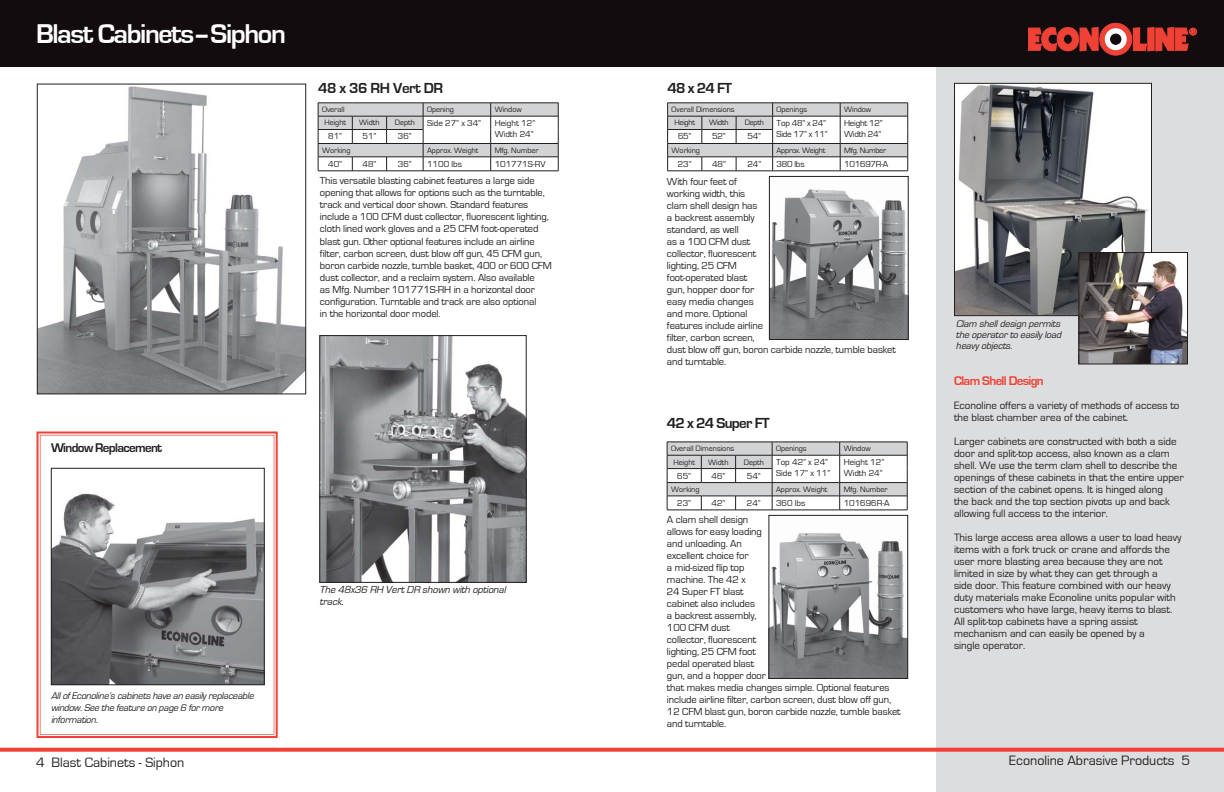
<style>
.page{position:relative;width:1224px;height:792px;background:#fff}
.page>*{position:absolute;margin:0;border:0;box-sizing:border-box;transform-origin:0 0}
.t1{font:700 28px "Eurostile";letter-spacing:-.05em;color:#fff}
.t2{font:700 15px "Eurostile";letter-spacing:-.05em;color:#231f20}
.t3{font:700 15px "Eurostile";letter-spacing:-.025em;color:#231f20}
.t4{font:14px "Eurostile";color:#231f20}
.t5{font:700 13px "Eurostile";letter-spacing:-.05em;color:#231f20}
.t6{font:700 13px "Eurostile";letter-spacing:-.05em;color:#ef4135}
.t7{font:11px/12px "Eurostile";color:#231f20}
.t8{font:10.5px/12px "Eurostile";letter-spacing:-.01em;color:#231f20}
.t9{font:italic 10.5px/12px "Eurostile";color:#231f20}
.t10{font:italic 10px/12px "Eurostile";color:#231f20}
.t11{font:9px/10.8px "Eurostile";color:#231f20}
.t12{font:9px/10.8px "Eurostile";letter-spacing:-.025em;color:#231f20}
.t13{font:8px "Eurostile";color:#231f20}
.t14{font:8px "Eurostile";letter-spacing:-.025em;color:#231f20}
</style>
<div class="page">
<div style="left:0;top:0;width:612px;height:67px;background:#130c0e"></div>
<div style="left:936px;top:9px;width:288px;height:783px;background:#dcddde"></div>
<div style="left:612px;top:0;width:612px;height:67px;background:#130c0e"></div>
<svg style="left:37px;top:431px;width:241px;height:307px;background:#f58e87"></svg>
<svg style="left:40px;top:435px;width:234px;height:300px"></svg>
<img style="left:53px;top:470px;width:210px;height:213px">
<div style="left:51px;top:468px;width:214px;height:217px;border:1px solid #231f20"></div>
<svg style="left:318px;top:103px;width:241px;height:68px"></svg>
<hr style="left:318px;top:171px;width:105px;height:1px;background:#231f20">
<hr style="left:423px;top:171px;width:68px;height:1px;background:#231f20">
<hr style="left:491px;top:171px;width:67px;height:1px;background:#231f20">
<img style="left:321px;top:337px;width:203px;height:244px">
<div style="left:319px;top:335px;width:207px;height:248px;border:1px solid #231f20"></div>
<svg style="left:667px;top:442px;width:241px;height:68px"></svg>
<hr style="left:667px;top:510px;width:173px;height:1px;background:#231f20">
<hr style="left:840px;top:510px;width:67px;height:1px;background:#231f20">
<img style="left:771px;top:533px;width:135px;height:144px">
<div style="left:769px;top:515px;width:139px;height:164px;border:1px solid #231f20"></div>
<img style="left:771px;top:189px;width:136px;height:149px">
<div style="left:769px;top:176px;width:140px;height:164px;border:1px solid #231f20"></div>
<svg style="left:667px;top:103px;width:242px;height:68px"></svg>
<hr style="left:668px;top:171px;width:172px;height:1px;background:#231f20">
<hr style="left:840px;top:171px;width:68px;height:1px;background:#231f20">
<svg style="left:954px;top:83px;width:198px;height:233px;background:#909193"></svg>
<svg style="left:0;top:748px;width:1224px;height:4px;background:#ef4d42"></svg>
<img style="left:1080px;top:254px;width:106px;height:108px">
<div style="left:1078px;top:252px;width:110px;height:112px;border:1px solid #231f20"></div>
<svg style="left:1028px;top:23px;width:169px;height:32px;background:#96352f"></svg>
<div style="left:1190px;top:28px;width:6px;height:7px;border:1px solid #ef4135;border-radius:50%"></div>
<div style="left:1189px;top:28px;width:8px;height:7px;border:1px solid #ef4135;border-radius:50%"></div>
<div style="left:1110px;top:34px;width:11px;height:11px;background:#130c0e;border-radius:50%"></div>
<img style="left:39px;top:86px;width:265px;height:306px">
<div style="left:37px;top:84px;width:269px;height:310px;border:1px solid #231f20"></div>
<h1 class="t1" style="left:36px;top:20px;width:251px">Blast Cabinets–Siphon</h1>
<p class="t5" style="left:51px;top:441px;width:113px">Window Replacement</p>
<p class="t10" style="left:51px;top:690px;width:206px">AllofEconoline’s cabinets have an easily replaceable window.See the feature on page 6 formore information.</p>
<h3 class="t4" style="left:36px;top:756px;width:150px">4 Blast Cabinets - Siphon</h3>
<h2 class="t3" style="left:318px;top:81px;width:127px">48 x 36 RH Vert DR</h2>
<p class="t13" style="left:322px;top:106px;width:24px">Overall</p>
<p class="t13" style="left:427px;top:106px;width:28px">Opening</p>
<p class="t13" style="left:495px;top:106px;width:29px">Window</p>
<p class="t13" style="left:324px;top:119px;width:23px">Height</p>
<p class="t13" style="left:359px;top:119px;width:22px">Width</p>
<p class="t13" style="left:395px;top:119px;width:22px">Depth</p>
<p class="t11" style="left:427px;top:118px;width:56px">Side 27” x 34”</p>
<p class="t11" style="left:495px;top:118px;width:42px">Height 12”</p>
<p class="t11" style="left:328px;top:131px;width:15px">81”</p>
<p class="t11" style="left:363px;top:131px;width:15px">51”</p>
<p class="t11" style="left:398px;top:131px;width:15px">36”</p>
<p class="t11" style="left:495px;top:129px;width:40px">Width 24”</p>
<p class="t13" style="left:322px;top:146px;width:30px">Working</p>
<p class="t13" style="left:427px;top:146px;width:53px">Approx. Weight</p>
<p class="t13" style="left:495px;top:146px;width:46px">Mfg. Number</p>
<p class="t11" style="left:328px;top:159px;width:15px">40”</p>
<p class="t11" style="left:363px;top:159px;width:15px">48”</p>
<p class="t11" style="left:398px;top:159px;width:15px">36”</p>
<p class="t11" style="left:427px;top:159px;width:36px">1100 lbs</p>
<p class="t11" style="left:495px;top:159px;width:52px">101771S-RV</p>
<h2 class="t2" style="left:668px;top:81px;width:66px">48 x 24 FT</h2>
<p class="t13" style="left:672px;top:106px;width:65px">Overall Dimensions</p>
<p class="t13" style="left:777px;top:106px;width:32px">Openings</p>
<p class="t13" style="left:844px;top:106px;width:29px">Window</p>
<p class="t13" style="left:674px;top:119px;width:22px">Height</p>
<p class="t13" style="left:709px;top:119px;width:21px">Width</p>
<p class="t13" style="left:745px;top:119px;width:21px">Depth</p>
<p class="t12" style="left:777px;top:118px;width:53px">Top 48” x 24”<br>Side 17” x 11”</p>
<p class="t12" style="left:844px;top:118px;width:40px">Height 12”</p>
<p class="t11" style="left:678px;top:131px;width:15px">65”</p>
<p class="t11" style="left:712px;top:131px;width:15px">52”</p>
<p class="t11" style="left:748px;top:131px;width:15px">54”</p>
<p class="t11" style="left:844px;top:129px;width:39px">Width 24”</p>
<p class="t13" style="left:672px;top:146px;width:30px">Working</p>
<p class="t14" style="left:777px;top:146px;width:50px">Approx. Weight</p>
<p class="t14" style="left:844px;top:146px;width:44px">Mfg. Number</p>
<p class="t11" style="left:678px;top:159px;width:15px">23”</p>
<p class="t11" style="left:712px;top:159px;width:15px">48”</p>
<p class="t11" style="left:747px;top:159px;width:15px">24”</p>
<p class="t11" style="left:777px;top:159px;width:30px">380 lbs</p>
<p class="t12" style="left:844px;top:159px;width:46px">101697R-A</p>
<p class="t8" style="left:320px;top:175px;width:233px">This versatile blasting cabinet features a large side opening that allows for options such as the turntable, track and vertical door shown. Standard features include a 100 CFM dust collector, fluorescent lighting, cloth lined work gloves and a 25 CFM foot-operated blast gun. Other optional features include an airline filter, carbon screen, dust blow off gun, 45 CFM gun, boron carbide nozzle, tumble basket, 400 or 600 CFM dust collector, and a reclaim system. Also available<br>as Mfg. Number 101771S-RH in a horizontal door configuration. Turntable and track are also optional<br>in the horizontal door model.</p>
<p class="t8" style="left:667px;top:176px;width:230px">With four feet of<br>working width, this<br>clam shell design has<br>a backrest assembly<br>standard, as well<br>as a 100 CFM dust<br>collector, fluorescent<br>lighting, 25 CFM<br>foot-operated blast<br>gun, hopper door for<br>easy media changes<br>and more. Optional<br>features include airline<br>filter, carbon screen,<br>dust blow off gun, boron carbide nozzle, tumble basket and turntable.</p>
<p class="t9" style="left:319px;top:584px;width:190px">The 48x36 RH VertDR shown with optional track.</p>
<h2 class="t2" style="left:667px;top:417px;width:104px">42 x 24 Super FT</h2>
<p class="t13" style="left:671px;top:445px;width:65px">Overall Dimensions</p>
<p class="t13" style="left:776px;top:445px;width:32px">Openings</p>
<p class="t13" style="left:844px;top:445px;width:29px">Window</p>
<p class="t13" style="left:673px;top:458px;width:23px">Height</p>
<p class="t13" style="left:708px;top:458px;width:22px">Width</p>
<p class="t13" style="left:744px;top:458px;width:22px">Depth</p>
<p class="t11" style="left:776px;top:457px;width:56px">Top 42” x 24”<br>Side 17” x 11”</p>
<p class="t11" style="left:844px;top:457px;width:42px">Height 12”</p>
<p class="t11" style="left:677px;top:470px;width:15px">65”</p>
<p class="t11" style="left:712px;top:470px;width:15px">46”</p>
<p class="t11" style="left:747px;top:470px;width:15px">54”</p>
<p class="t11" style="left:844px;top:468px;width:40px">Width 24”</p>
<p class="t13" style="left:671px;top:486px;width:30px">Working</p>
<p class="t13" style="left:776px;top:486px;width:53px">Approx. Weight</p>
<p class="t13" style="left:844px;top:486px;width:46px">Mfg. Number</p>
<p class="t11" style="left:677px;top:498px;width:15px">23”</p>
<p class="t11" style="left:712px;top:498px;width:15px">42”</p>
<p class="t11" style="left:747px;top:498px;width:15px">24”</p>
<p class="t11" style="left:776px;top:498px;width:31px">360 lbs</p>
<p class="t11" style="left:844px;top:498px;width:48px">101696R-A</p>
<p class="t8" style="left:667px;top:514px;width:235px">A clam shell design<br>allows for easy loading<br>and unloading. An<br>excellent choice for<br>a mid-sized flip top<br>machine. The 42 x<br>24 Super FT blast<br>cabinet also includes<br>a backrest assembly,<br>100 CFM dust<br>collector, fluorescent<br>lighting, 25 CFM foot<br>pedal operated blast<br>gun, and a hopper door<br>that makes media changes simple. Optional features include airline filter, carbon screen, dust blow off gun,<br>12 CFM blast gun, boron carbide nozzle, tumble basket and turntable.</p>
<p class="t10" style="left:956px;top:319px;width:109px;line-height:11px;text-align:justify">Clam shelldesign permits the operatorto easily load heavy objects.</p>
<p class="t6" style="left:954px;top:374px;width:91px">Clam Shell Design</p>
<p class="t7" style="left:954px;top:399px;width:227px">Econoline offers a variety of methods of access to the blast chamber area of the cabinet.</p>
<p class="t7" style="left:954px;top:435px;width:231px">Larger cabinets are constructed with both a side door and split-top access, also known as a clam shell. We use the term clam shell to describe the openings of these cabinets in that the entire upper section of the cabinet opens. It is hinged along<br>the back and the top section pivots up and back allowing full access to the interior.</p>
<p class="t7" style="left:954px;top:531px;width:229px">This large access area allows a user to load heavy items with a fork truck or crane and affords the user more blasting area because they are not limited in size by what they can get through a<br>side door. This feature combined with our heavy duty materials make Econoline units popular with customers who have large, heavy items to blast.<br>All split-top cabinets have a spring assist mechanism and can easily be opened by a<br>single operator.</p>
<h3 class="t4" style="left:1009px;top:754px;width:182px">Econoline Abrasive Products 5</h3>
</div>
